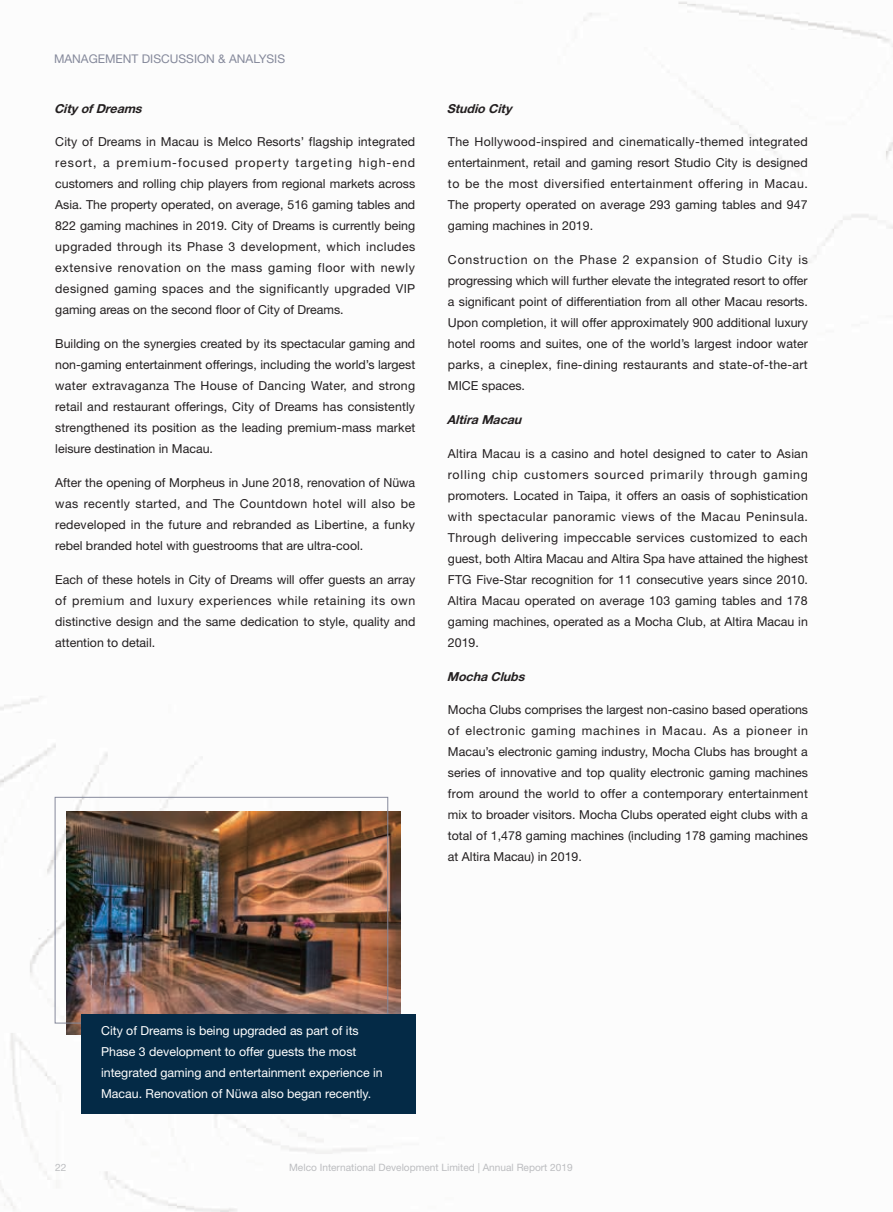
<style>
.page{position:relative;width:893px;height:1212px;background:#fff}
.page>*{position:absolute;margin:0;border:0;box-sizing:border-box;transform-origin:0 0}
._00_txt{font:12.3px/21px "Helvetica Neue LT Pro";color:#231f20;text-align:justify}
.t1{font:12.3px/21px "Helvetica Neue LT Pro";color:#fff}
._03_H3{font:italic 700 12.3px "Helvetica Neue LT Pro";color:#231f20}
.t2{font:12px "Helvetica Neue LT Pro";color:#85899b}
.t3{font:10.2px "Helvetica Neue LT Pro";color:#bcbdc0}
</style>
<div class="page">
<img style="left:0;top:1px;width:893px;height:1211px">
<img style="left:67px;top:812px;width:333px;height:222px">
<div style="left:55px;top:797px;width:333px;height:226px;border:1px solid #85899b"></div>
<div style="left:81px;top:1015px;width:335px;height:99px;background:#042a46"></div>
<p class="t2" style="left:54px;top:52px;width:233px">MANAGEMENT DISCUSSION &amp; ANALYSIS</p>
<p class="_03_H3" style="left:54px;top:101px;width:93px">City ofDreams</p>
<p class="_00_txt" style="left:55px;top:131px;width:362px">City of Dreams in Macau is Melco Resorts’ flagship integrated resort, a premium-focused property targeting high-end customers and rolling chip players from regional markets across Asia. The property operated, on average, 516 gaming tables and 822 gaming machines in 2019. City of Dreams is currently being upgraded through its Phase 3 development, which includes extensive renovation on the mass gaming floor with newly designed gaming spaces and the significantly upgraded VIP gaming areas on the second floor of City of Dreams.</p>
<p class="_00_txt" style="left:55px;top:333px;width:362px">Building on the synergies created by its spectacular gaming and non-gaming entertainment offerings, including the world’s largest water extravaganza The House of Dancing Water, and strong retail and restaurant offerings, City of Dreams has consistently strengthened its position as the leading premium-mass market leisure destination in Macau.</p>
<p class="_00_txt" style="left:55px;top:472px;width:361px">After the opening of Morpheus in June 2018, renovation of Nüwa was recently started, and The Countdown hotel will also be redeveloped in the future and rebranded as Libertine, a funky rebel branded hotel with guestrooms that are ultra-cool.</p>
<p class="_00_txt" style="left:55px;top:569px;width:362px">Each of these hotels in City of Dreams will offer guests an array of premium and luxury experiences while retaining its own distinctive design and the same dedication to style, quality and attention to detail.</p>
<p class="_03_H3" style="left:447px;top:101px;width:66px">Studio City</p>
<p class="_00_txt" style="left:448px;top:131px;width:361px">The Hollywood-inspired and cinematically-themed integrated entertainment, retail and gaming resort Studio City is designed to be the most diversified entertainment offering in Macau.<br>The property operated on average 293 gaming tables and 947 gaming machines in 2019.</p>
<p class="_00_txt" style="left:448px;top:249px;width:362px">Construction on the Phase 2 expansion of Studio City is progressing which will further elevate the integrated resort to offer a significant point of differentiation from all other Macau resorts.<br>Upon completion, it will offer approximately 900 additional luxury hotel rooms and suites, one of the world’s largest indoor water parks, a cineplex, fine-dining restaurants and state-of-the-art MICE spaces.</p>
<p class="_03_H3" style="left:447px;top:412px;width:80px">AltiraMacau</p>
<p class="_00_txt" style="left:448px;top:443px;width:362px">Altira Macau is a casino and hotel designed to cater to Asian rolling chip customers sourced primarily through gaming promoters. Located in Taipa, it offers an oasis of sophistication with spectacular panoramic views of the Macau Peninsula.<br>Through delivering impeccable services customized to each guest, both Altira Macau and Altira Spa have attained the highest FTG Five-Star recognition for 11 consecutive years since 2010.<br>Altira Macau operated on average 103 gaming tables and 178 gaming machines, operated as a Mocha Club, at Altira Macau in 2019.</p>
<p class="_03_H3" style="left:447px;top:668px;width:83px">MochaClubs</p>
<p class="_00_txt" style="left:448px;top:699px;width:362px">Mocha Clubs comprises the largest non-casino based operations of electronic gaming machines in Macau. As a pioneer in Macau’s electronic gaming industry, Mocha Clubs has brought a series of innovative and top quality electronic gaming machines from around the world to offer a contemporary entertainment mix to broader visitors. Mocha Clubs operated eight clubs with a total of 1,478 gaming machines (including 178 gaming machines at Altira Macau) in 2019.</p>
<p class="t1" style="left:101px;top:1020px;width:283px">City of Dreams is being upgraded as part of its Phase 3 development to offer guests the most integrated gaming and entertainment experience in Macau. Renovation of Nüwa also began recently.</p>
<p class="t3" style="left:55px;top:1161px;width:13px">22</p>
<p class="t3" style="left:289px;top:1161px;width:285px">Melco International Development Limited | Annual Report 2019</p>
</div>
